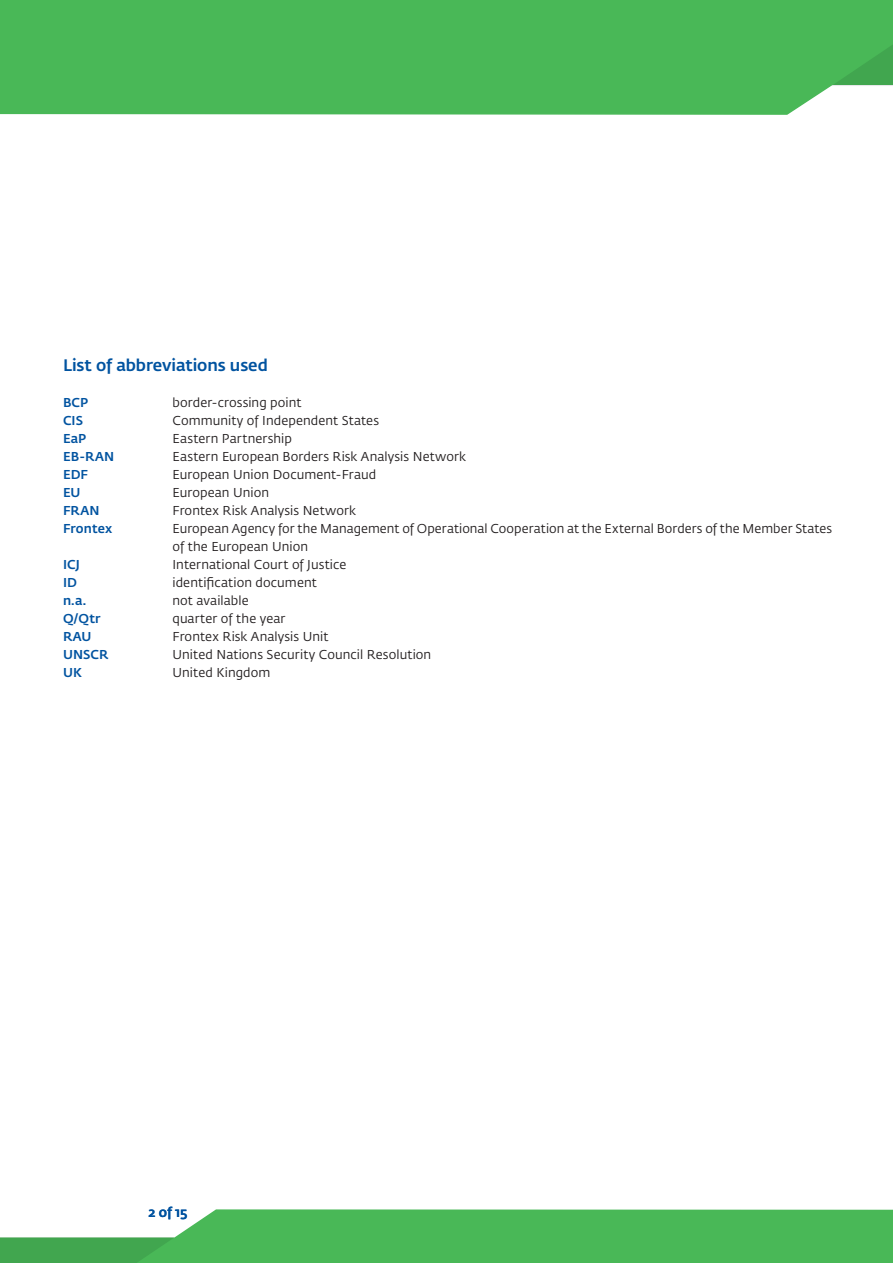
<style>
.page{position:relative;width:893px;height:1263px;background:#fff}
.page>*{position:absolute;margin:0;border:0;box-sizing:border-box;transform-origin:0 0}
.RAU_glossary_head{font:500 16.5px "Fedra Sans Pro";letter-spacing:-.005em;color:#0153a0}
.t1{font:500 13.5px "Fedra Sans Pro";color:#0153a0}
.RAU_glossary{font:12.75px/18px "Fedra Sans Pro";letter-spacing:.005em;color:#231f20}
.RAU_glossary-2{font:500 12.75px "Fedra Sans Pro";letter-spacing:.005em;color:#0153a0}
</style>
<div class="page">
<div style="left:0;top:0;width:831px;height:115px;background:#49b857"></div>
<svg style="left:831px;top:0;width:62px;height:86px;background:#48b456"></svg>
<div style="left:174px;top:1209px;width:719px;height:54px;background:#49b857"></div>
<svg style="left:0;top:1237px;width:174px;height:26px;background:#45a952"></svg>
<p class="RAU_glossary_head" style="left:63px;top:352px;width:206px">List of abbreviations used</p>
<p class="RAU_glossary-2" style="left:63px;top:393px;width:27px">BCP</p>
<p class="RAU_glossary" style="left:173px;top:393px;width:131px">border-crossing point</p>
<p class="RAU_glossary-2" style="left:63px;top:411px;width:21px">CIS</p>
<p class="RAU_glossary" style="left:173px;top:411px;width:208px">Community of Independent States</p>
<p class="RAU_glossary-2" style="left:63px;top:429px;width:25px">EaP</p>
<p class="RAU_glossary" style="left:173px;top:429px;width:121px">Eastern Partnership</p>
<p class="RAU_glossary-2" style="left:63px;top:447px;width:53px">EB-RAN</p>
<p class="RAU_glossary" style="left:173px;top:447px;width:295px">Eastern European Borders Risk Analysis Network</p>
<p class="RAU_glossary-2" style="left:63px;top:465px;width:27px">EDF</p>
<p class="RAU_glossary" style="left:173px;top:465px;width:205px">European Union Document-Fraud</p>
<p class="RAU_glossary-2" style="left:63px;top:483px;width:19px">EU</p>
<p class="RAU_glossary" style="left:173px;top:483px;width:98px">European Union</p>
<p class="RAU_glossary-2" style="left:63px;top:501px;width:38px">FRAN</p>
<p class="RAU_glossary" style="left:173px;top:501px;width:185px">Frontex Risk Analysis Network</p>
<p class="RAU_glossary-2" style="left:63px;top:519px;width:51px">Frontex</p>
<p class="RAU_glossary" style="left:173px;top:519px;width:661px">European Agency for the Management of Operational Cooperation at the External Borders of the Member States of the European Union</p>
<p class="RAU_glossary-2" style="left:63px;top:555px;width:18px">ICJ</p>
<p class="RAU_glossary" style="left:173px;top:555px;width:175px">International Court of Justice</p>
<p class="RAU_glossary-2" style="left:63px;top:573px;width:15px">ID</p>
<p class="RAU_glossary" style="left:173px;top:573px;width:146px">identification document</p>
<p class="RAU_glossary-2" style="left:63px;top:591px;width:25px">n.a.</p>
<p class="RAU_glossary" style="left:173px;top:591px;width:78px">not available</p>
<p class="RAU_glossary-2" style="left:63px;top:609px;width:39px">Q/Qtr</p>
<p class="RAU_glossary" style="left:173px;top:609px;width:114px">quarter of the year</p>
<p class="RAU_glossary-2" style="left:63px;top:627px;width:30px">RAU</p>
<p class="RAU_glossary" style="left:173px;top:627px;width:158px">Frontex Risk Analysis Unit</p>
<p class="RAU_glossary-2" style="left:63px;top:645px;width:47px">UNSCR</p>
<p class="RAU_glossary" style="left:173px;top:645px;width:260px">United Nations Security Council Resolution</p>
<p class="RAU_glossary-2" style="left:63px;top:663px;width:20px">UK</p>
<p class="RAU_glossary" style="left:173px;top:663px;width:99px">United Kingdom</p>
<p class="t1" style="left:149px;top:1202px;width:41px">2 of 15</p>
</div>
